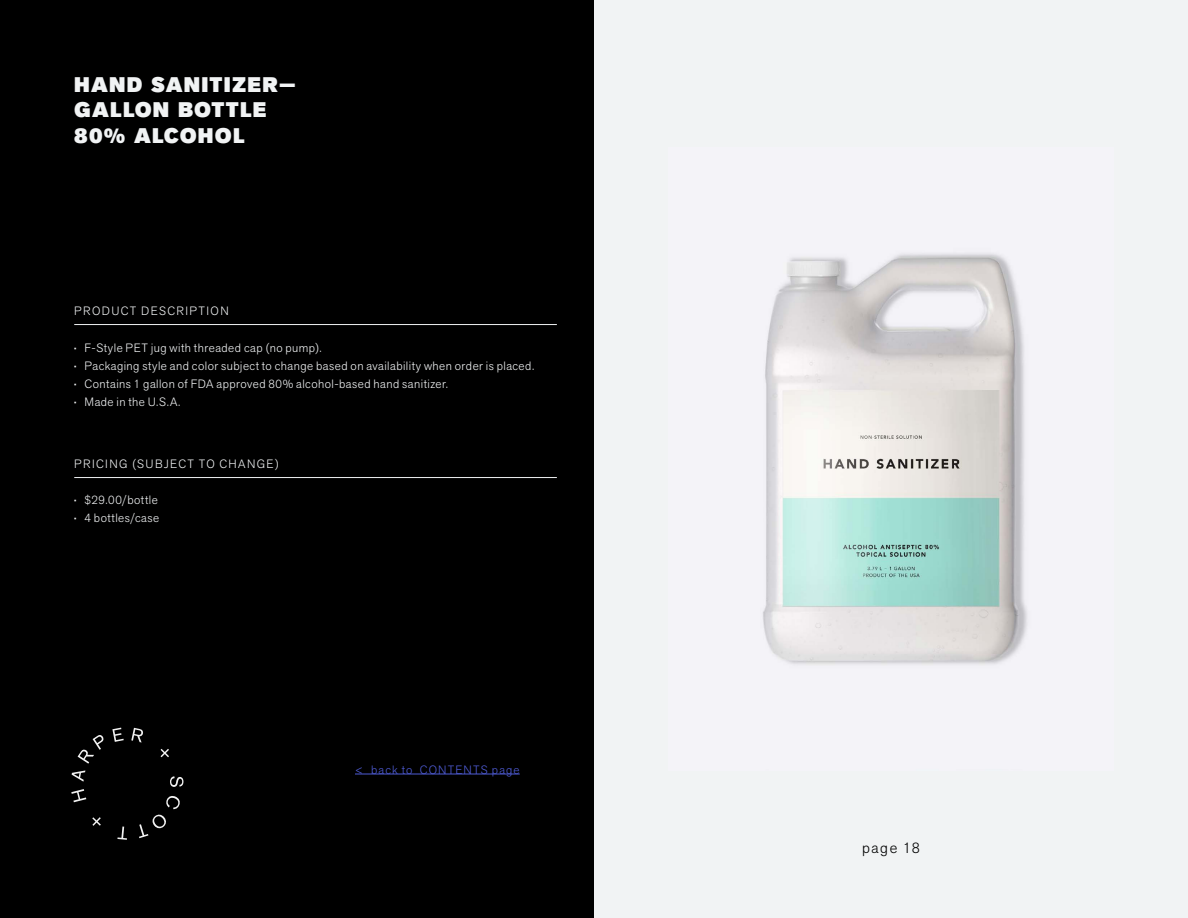
<style>
.page{position:relative;width:1188px;height:918px;background:#000}
.page>*{position:absolute;margin:0;border:0;box-sizing:border-box;transform-origin:0 0}
.t1{font:900 21px/25.2px "Akzid Grtsk Next";letter-spacing:.06em;color:#f1f3f4}
.t2{font:300 15px "Akzid Grtsk Next";letter-spacing:.105em;color:#000}
.t3{font:300 12px "Akzid Grtsk Next";letter-spacing:.045em;color:#f1f3f4}
.t4{font:300 12px "Akzid Grtsk Next";letter-spacing:.115em;color:#f1f3f4}
.t5{font:300 12px "Akzid Grtsk Next";letter-spacing:.095em;color:#4f5cd6}
</style>
<div class="page">
<svg style="left:71px;top:789px;width:15px;height:13px"></svg>
<svg style="left:72px;top:770px;width:13px;height:12px"></svg>
<svg style="left:78px;top:735px;width:26px;height:29px"></svg>
<svg style="left:112px;top:728px;width:12px;height:14px"></svg>
<svg style="left:131px;top:728px;width:12px;height:15px"></svg>
<svg style="left:161px;top:749px;width:8px;height:8px"></svg>
<svg style="left:170px;top:776px;width:13px;height:11px"></svg>
<svg style="left:139px;top:796px;width:41px;height:42px"></svg>
<svg style="left:117px;top:827px;width:10px;height:13px"></svg>
<svg style="left:92px;top:817px;width:9px;height:9px"></svg>
<hr style="left:355px;top:774px;width:165px;height:1px;background:#4f5cd6">
<div style="left:594px;top:0;width:594px;height:918px;background:#f1f3f4"></div>
<img style="left:763px;top:253px;width:264px;height:411px">
<hr style="left:74px;top:324px;width:483px;height:1px;background:#f1f3f4">
<hr style="left:74px;top:477px;width:483px;height:1px;background:#f1f3f4">
<h1 class="t1" style="left:74px;top:73px;width:223px">HAND SANITIZER—<br>GALLON BOTTLE<br>80% ALCOHOL</h1>
<p class="t4" style="left:74px;top:303px;width:156px">PRODUCT DESCRIPTION</p>
<p class="t3" style="left:74px;top:340px;width:249px">• F-Style PET jug with threaded cap (no pump).</p>
<p class="t3" style="left:74px;top:358px;width:462px">• Packaging style and color subject to change based on availability when order is placed.</p>
<p class="t3" style="left:74px;top:376px;width:375px">• Contains 1 gallon of FDA approved 80% alcohol-based hand sanitizer.</p>
<p class="t3" style="left:74px;top:394px;width:108px">• Made in the U.S.A.</p>
<p class="t4" style="left:74px;top:456px;width:206px">PRICING (SUBJECT TO CHANGE)</p>
<p class="t3" style="left:74px;top:492px;width:85px">• $29.00/bottle</p>
<p class="t3" style="left:74px;top:510px;width:87px">• 4 bottles/case</p>
<p class="t5" style="left:355px;top:762px;width:166px">&lt; back to CONTENTS page</p>
<p class="t2" style="left:862px;top:838px;width:59px">page 18</p>
</div>
